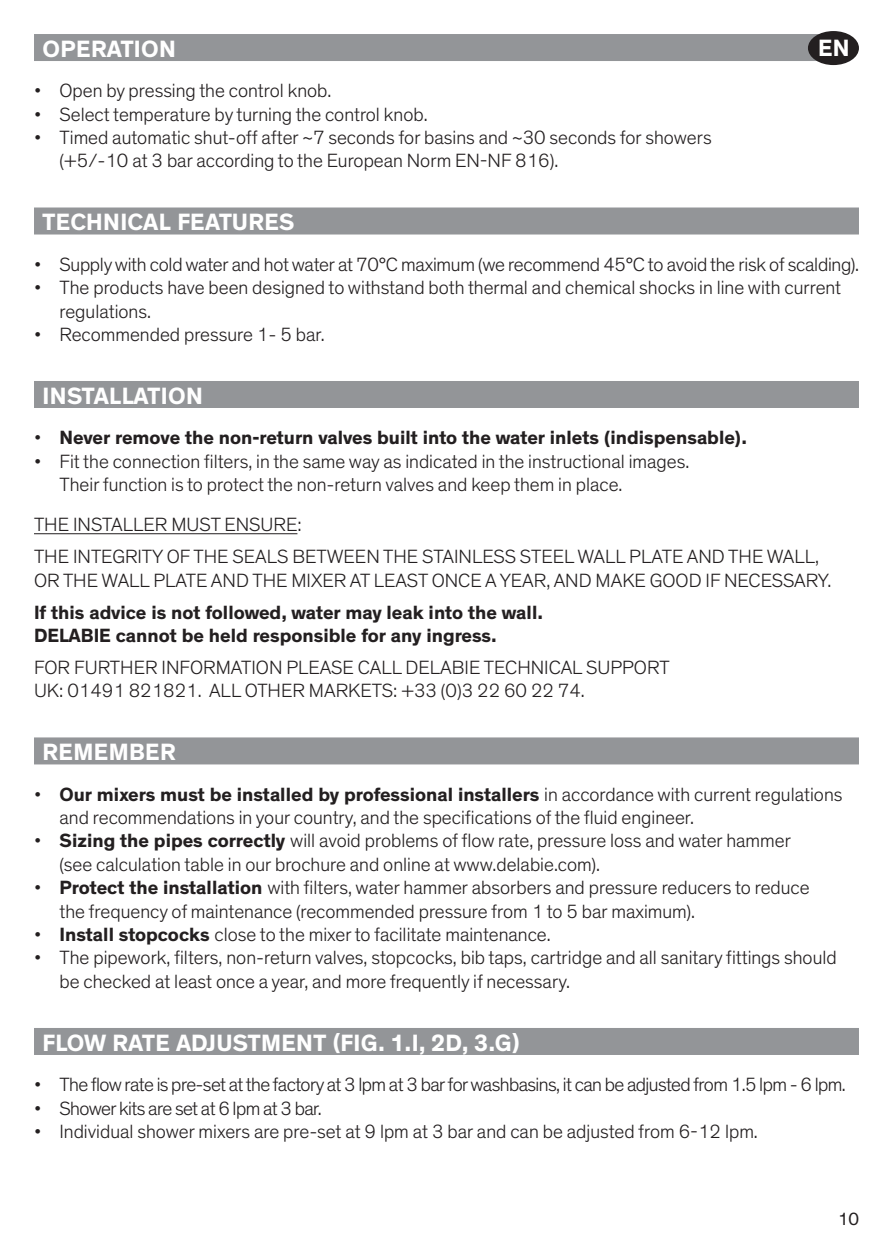
<style>
.page{position:relative;width:893px;height:1259px;background:#fff}
.page>*{position:absolute;margin:0;border:0;box-sizing:border-box;transform-origin:0 0}
.t1{font:700 24px "Theinhardt";letter-spacing:.015em;color:#fff}
.t2{font:300 19.5px/23.4px "Theinhardt";color:#231f20}
.t3{font:700 19.5px/23.4px "Theinhardt";color:#231f20}
.t4{font:300 19.5px "Theinhardt";letter-spacing:-.03em;color:#231f20}
.t5{font:18px "Theinhardt";color:#231f20}
.s1{font-weight:300}
.s2{font-weight:700}
</style>
<div class="page">
<div style="left:34px;top:34px;width:808px;height:27px;background:#939598"></div>
<div style="left:34px;top:207px;width:825px;height:27px;background:#939598"></div>
<div style="left:34px;top:381px;width:825px;height:27px;background:#939598"></div>
<hr style="left:34px;top:533px;width:263px;height:1px;background:#231f20">
<div style="left:34px;top:737px;width:825px;height:27px;background:#939598"></div>
<div style="left:34px;top:1028px;width:825px;height:27px;background:#939598"></div>
<div style="left:808px;top:31px;width:51px;height:34px;background:#231f20;border-radius:50%"></div>
<p class="t1" style="left:43px;top:35px;width:135px">OPERATION</p>
<p class="t2" style="left:34px;top:79px;width:299px">• Open by pressing the control knob.</p>
<p class="t2" style="left:34px;top:102px;width:395px">• Select temperature by turning the control knob.</p>
<p class="t2" style="left:60px;top:126px;width:654px;text-indent:-26px">• Timed automatic shut-off after ~7 seconds for basins and ~30 seconds for showers (+5/-10 at 3 bar according to the European Norm EN-NF 816).</p>
<p class="t1" style="left:818px;top:34px;width:33px">EN</p>
<p class="t1" style="left:43px;top:208px;width:254px">TECHNICAL FEATURES</p>
<p class="t2" style="left:34px;top:252px;width:826px">• Supply with cold water and hot water at 70°C maximum (we recommend 45°C to avoid the risk of scalding).</p>
<p class="t2" style="left:60px;top:276px;width:783px;text-indent:-26px">• The products have been designed to withstand both thermal and chemical shocks in line with current regulations.</p>
<p class="t2" style="left:34px;top:323px;width:292px">• Recommended pressure 1- 5 bar.</p>
<p class="t1" style="left:43px;top:382px;width:162px">INSTALLATION</p>
<p class="t3" style="left:34px;top:426px;width:714px"><span class="s1">•</span> Never remove the non-return valves built into the water inlets (indispensable).</p>
<p class="t2" style="left:60px;top:449px;width:631px;text-indent:-26px">• Fit the connection filters, in the same way as indicated in the instructional images.<br>Their function is to protect the non-return valves and keep them in place.</p>
<p class="t2" style="left:34px;top:509px;width:787px;line-height:31.8px">THE INSTALLER MUST ENSURE:<br>THE INTEGRITY OF THE SEALS BETWEEN THE STAINLESS STEEL WALL PLATE AND THE WALL,</p>
<p class="t2" style="left:34px;top:568px;width:799px">OR THE WALL PLATE AND THE MIXER AT LEAST ONCE A YEAR, AND MAKE GOOD IF NECESSARY.</p>
<p class="t3" style="left:34px;top:600px;width:510px">If this advice is not followed, water may leak into the wall.<br>DELABIE cannot be held responsible for any ingress.</p>
<p class="t2" style="left:34px;top:656px;width:637px">FOR FURTHER INFORMATION PLEASE CALL DELABIE TECHNICAL SUPPORT<br>UK: 01491 821821. ALL OTHER MARKETS: +33 (0)3 22 60 22 74.</p>
<p class="t1" style="left:43px;top:738px;width:135px">REMEMBER</p>
<p class="t2" style="left:60px;top:782px;width:784px;text-indent:-26px">• <span class="s2">Our mixers must be installed by professional installers</span> in accordance with current regulations and recommendations in your country, and the specifications of the fluid engineer.</p>
<p class="t2" style="left:60px;top:829px;width:733px;text-indent:-26px">• <span class="s2">Sizing the pipes correctly</span> will avoid problems of flow rate, pressure loss and water hammer (see calculation table in our brochure and online at www.delabie.com).</p>
<p class="t2" style="left:60px;top:876px;width:752px;text-indent:-26px">• <span class="s2">Protect the installation</span> with filters, water hammer absorbers and pressure reducers to reduce the frequency of maintenance (recommended pressure from 1 to 5 bar maximum).</p>
<p class="t2" style="left:34px;top:923px;width:518px">• <span class="s2">Install stopcocks</span> close to the mixer to facilitate maintenance.</p>
<p class="t2" style="left:60px;top:946px;width:779px;text-indent:-26px">• The pipework, filters, non-return valves, stopcocks, bib taps, cartridge and all sanitary fittings should be checked at least once a year, and more frequently if necessary.</p>
<p class="t1" style="left:43px;top:1029px;width:479px">FLOW RATE ADJUSTMENT (FIG. 1.I, 2D, 3.G)</p>
<p class="t4" style="left:34px;top:1073px;width:813px">• The flow rate is pre-set at the factory at 3 lpm at 3 bar for washbasins, it can be adjusted from 1.5 lpm - 6 lpm.</p>
<p class="t4" style="left:34px;top:1097px;width:289px">• Shower kits are set at 6 lpm at 3 bar.</p>
<p class="t2" style="left:34px;top:1119px;width:725px">• Individual shower mixers are pre-set at 9 lpm at 3 bar and can be adjusted from 6-12 lpm.</p>
<p class="t5" style="left:838px;top:1211px;width:23px">10</p>
</div>
